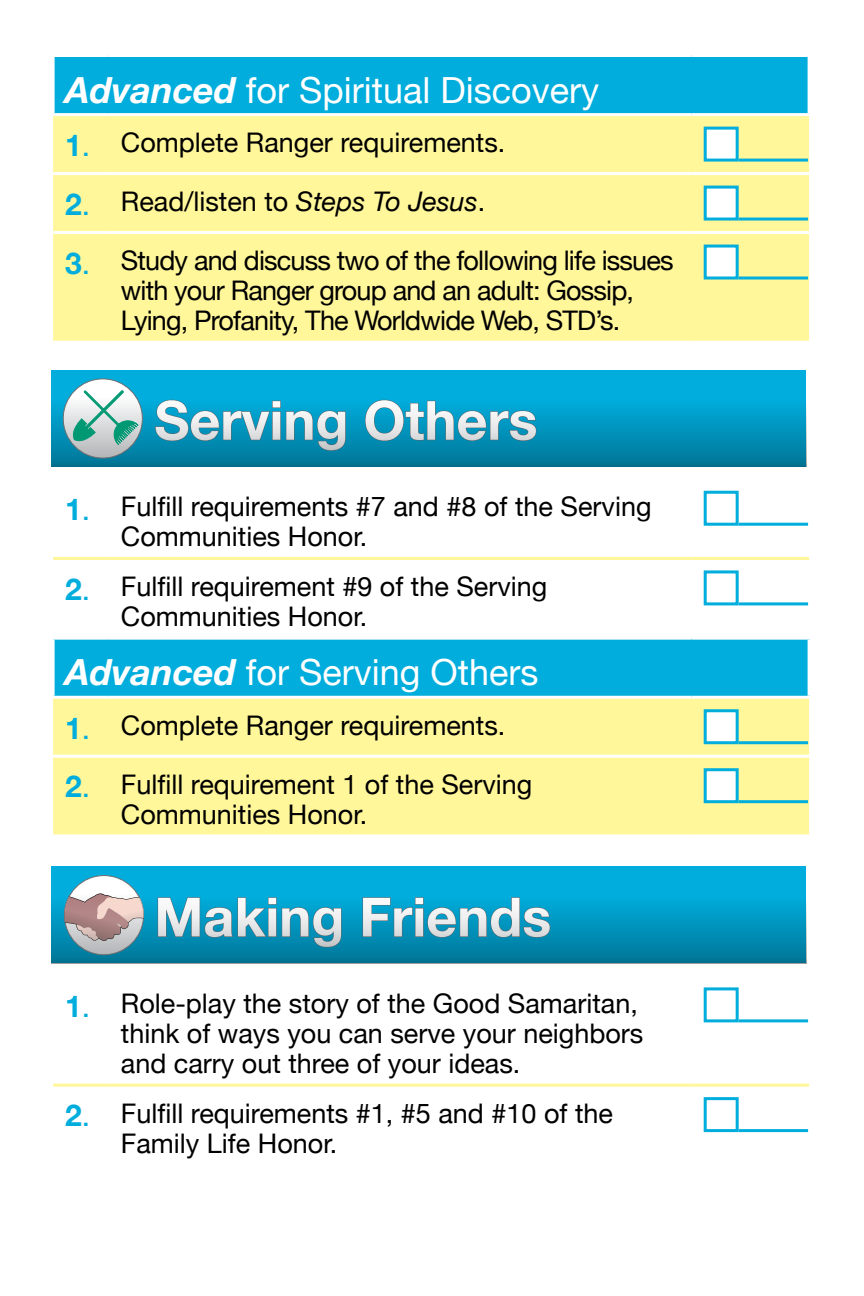
<style>
.page{position:relative;width:864px;height:1296px;background:#fff}
.page>*{position:absolute;margin:0;border:0;box-sizing:border-box;transform-origin:0 0}
.t1{font:700 54px "Helvetica Neue";color:#fff}
.t2{font:36px "Helvetica Neue";color:#fff}
.t3{font:27px/30px "Helvetica Neue";color:#000}
.t4{font:27px/30px "Helvetica Neue";letter-spacing:-.03em;color:#000}
.s1{font-weight:700;font-style:italic}
.s2{font-weight:700;font-size:30px;color:#00addc}
.s3{font-size:30px;color:#00addc}
.s4{font-style:italic}
</style>
<div class="page">
<div style="left:53px;top:56px;width:756px;height:59px;background:#00addc"></div>
<div style="left:53px;top:116px;width:756px;height:225px;background:#fff79a"></div>
<hr style="left:53px;top:231px;width:56px;height:3px;background:#fff">
<hr style="left:692px;top:231px;width:117px;height:3px;background:#fff">
<hr style="left:53px;top:172px;width:56px;height:3px;background:#fff">
<hr style="left:692px;top:172px;width:117px;height:3px;background:#fff">
<hr style="left:52px;top:54px;width:57px;height:3px;background:#fff">
<hr style="left:52px;top:57px;width:3px;height:56px;background:#fff">
<hr style="left:109px;top:54px;width:583px;height:3px;background:#fff">
<hr style="left:692px;top:54px;width:119px;height:3px;background:#fff">
<hr style="left:808px;top:57px;width:3px;height:56px;background:#fff">
<hr style="left:52px;top:113px;width:57px;height:3px;background:#fff">
<hr style="left:692px;top:113px;width:119px;height:3px;background:#fff">
<hr style="left:109px;top:231px;width:583px;height:3px;background:#fff">
<hr style="left:109px;top:113px;width:583px;height:3px;background:#fff">
<hr style="left:109px;top:172px;width:583px;height:3px;background:#fff">
<div style="left:705px;top:128px;width:32px;height:32px;background:#fff"></div>
<div style="left:704px;top:127px;width:35px;height:35px;border:3px solid #00addc"></div>
<hr style="left:739px;top:159px;width:69px;height:3px;background:#00addc">
<div style="left:705px;top:187px;width:32px;height:32px;background:#fff"></div>
<div style="left:704px;top:186px;width:35px;height:35px;border:3px solid #00addc"></div>
<hr style="left:739px;top:218px;width:69px;height:3px;background:#00addc">
<div style="left:705px;top:246px;width:32px;height:32px;background:#fff"></div>
<div style="left:704px;top:245px;width:35px;height:35px;border:3px solid #00addc"></div>
<hr style="left:739px;top:277px;width:69px;height:3px;background:#00addc">
<div style="left:52px;top:370px;width:754px;height:97px;background:#00addc"></div>
<div style="left:52px;top:400px;width:754px;height:67px;background:linear-gradient(to bottom,#00addc,#007495)"></div>
<svg style="left:63px;top:379px;width:79px;height:79px"></svg>
<svg style="left:70px;top:390px;width:73px;height:69px;background:#96c4c4"></svg>
<svg style="left:155px;top:399px;width:115px;height:42px"></svg>
<div style="left:272px;top:401px;width:9px;height:7px;border:1px solid #636467"></div>
<div style="left:272px;top:411px;width:9px;height:29px;border:1px solid #636467"></div>
<svg style="left:285px;top:410px;width:61px;height:41px;background:#0e8baf"></svg>
<svg style="left:365px;top:399px;width:172px;height:42px"></svg>
<div style="left:53px;top:638px;width:756px;height:59px;background:#00addc"></div>
<div style="left:53px;top:699px;width:756px;height:135px;background:#fff79a"></div>
<hr style="left:53px;top:557px;width:56px;height:3px;background:#fff79a">
<hr style="left:109px;top:557px;width:583px;height:3px;background:#fff79a">
<hr style="left:692px;top:557px;width:117px;height:3px;background:#fff79a">
<hr style="left:53px;top:755px;width:56px;height:3px;background:#fff">
<hr style="left:692px;top:755px;width:117px;height:3px;background:#fff">
<hr style="left:52px;top:637px;width:57px;height:3px;background:#fff">
<hr style="left:52px;top:640px;width:3px;height:56px;background:#fff">
<hr style="left:109px;top:637px;width:583px;height:3px;background:#fff">
<hr style="left:692px;top:637px;width:119px;height:3px;background:#fff">
<hr style="left:808px;top:640px;width:3px;height:56px;background:#fff">
<hr style="left:52px;top:696px;width:57px;height:3px;background:#fff">
<hr style="left:692px;top:696px;width:119px;height:3px;background:#fff">
<hr style="left:109px;top:696px;width:583px;height:3px;background:#fff">
<hr style="left:109px;top:755px;width:583px;height:3px;background:#fff">
<div style="left:704px;top:491px;width:35px;height:35px;border:3px solid #00addc"></div>
<hr style="left:739px;top:523px;width:69px;height:3px;background:#00addc">
<div style="left:704px;top:570px;width:35px;height:35px;border:3px solid #00addc"></div>
<hr style="left:739px;top:602px;width:69px;height:3px;background:#00addc">
<div style="left:705px;top:711px;width:32px;height:32px;background:#fff"></div>
<div style="left:704px;top:709px;width:35px;height:35px;border:3px solid #00addc"></div>
<hr style="left:739px;top:741px;width:69px;height:3px;background:#00addc">
<div style="left:705px;top:770px;width:32px;height:32px;background:#fff"></div>
<div style="left:704px;top:768px;width:35px;height:35px;border:3px solid #00addc"></div>
<hr style="left:739px;top:800px;width:69px;height:3px;background:#00addc">
<div style="left:52px;top:867px;width:754px;height:96px;background:#00addc"></div>
<div style="left:52px;top:897px;width:754px;height:66px;background:linear-gradient(to bottom,#00acdb,#007697)"></div>
<svg style="left:62px;top:876px;width:81px;height:79px;background:#9db0b8"></svg>
<svg style="left:157px;top:897px;width:110px;height:41px"></svg>
<div style="left:268px;top:897px;width:9px;height:8px;border:1px solid #636467"></div>
<div style="left:268px;top:908px;width:9px;height:29px;border:1px solid #636467"></div>
<svg style="left:281px;top:907px;width:61px;height:41px;background:#0e8bae"></svg>
<svg style="left:362px;top:897px;width:51px;height:40px"></svg>
<div style="left:415px;top:897px;width:9px;height:8px;border:1px solid #636467"></div>
<div style="left:415px;top:908px;width:9px;height:29px;border:1px solid #636467"></div>
<svg style="left:427px;top:897px;width:124px;height:41px"></svg>
<hr style="left:53px;top:1084px;width:56px;height:3px;background:#fff79a">
<hr style="left:109px;top:1084px;width:583px;height:3px;background:#fff79a">
<hr style="left:692px;top:1084px;width:117px;height:3px;background:#fff79a">
<div style="left:704px;top:987px;width:35px;height:35px;border:3px solid #00addc"></div>
<hr style="left:739px;top:1019px;width:69px;height:3px;background:#00addc">
<div style="left:704px;top:1097px;width:35px;height:35px;border:3px solid #00addc"></div>
<hr style="left:739px;top:1129px;width:69px;height:3px;background:#00addc">
<h2 class="t2" style="left:65px;top:68px;width:535px"><span class="s1">Advanced</span> for Spiritual discovery</h2>
<p class="t3" style="left:65px;top:127px;width:442px"><span class="s2">1</span><span class="s3">.</span> complete ranger requirements.</p>
<p class="t3" style="left:65px;top:186px;width:422px"><span class="s2">2</span><span class="s3">.</span> read/listen to <span class="s4">Steps To Jesus</span>.</p>
<p class="t4" style="left:121px;top:245px;width:554px;text-indent:-56px"><span class="s2">3</span><span class="s3">.</span> Study and discuss two of the following life issues with your ranger group and an adult: gossip, lying, profanity, the Worldwide Web, Std’s.</p>
<h1 class="t1" style="left:154px;top:387px;width:385px">serving others</h1>
<p class="t3" style="left:121px;top:491px;width:532px;text-indent:-56px"><span class="s2">1</span><span class="s3">.</span> Fulfill requirements #7 and #8 of the Serving communities honor.</p>
<p class="t3" style="left:121px;top:571px;width:428px;text-indent:-56px"><span class="s2">2</span><span class="s3">.</span> Fulfill requirement #9 of the Serving communities honor.</p>
<h2 class="t2" style="left:65px;top:651px;width:475px"><span class="s1">Advanced</span> for Serving others</h2>
<p class="t3" style="left:65px;top:710px;width:442px"><span class="s2">1</span><span class="s3">.</span> complete ranger requirements.</p>
<p class="t3" style="left:121px;top:769px;width:413px;text-indent:-56px"><span class="s2">2</span><span class="s3">.</span> Fulfill requirement 1 of the Serving communities honor.</p>
<h1 class="t1" style="left:154px;top:884px;width:398px">making Friends</h1>
<p class="t3" style="left:121px;top:988px;width:524px;text-indent:-56px"><span class="s2">1</span><span class="s3">.</span> role-play the story of the good Samaritan, think of ways you can serve your neighbors and carry out three of your ideas.</p>
<p class="t3" style="left:121px;top:1098px;width:494px;text-indent:-56px"><span class="s2">2</span><span class="s3">.</span> Fulfill requirements #1, #5 and #10 of the family life honor.</p>
</div>
